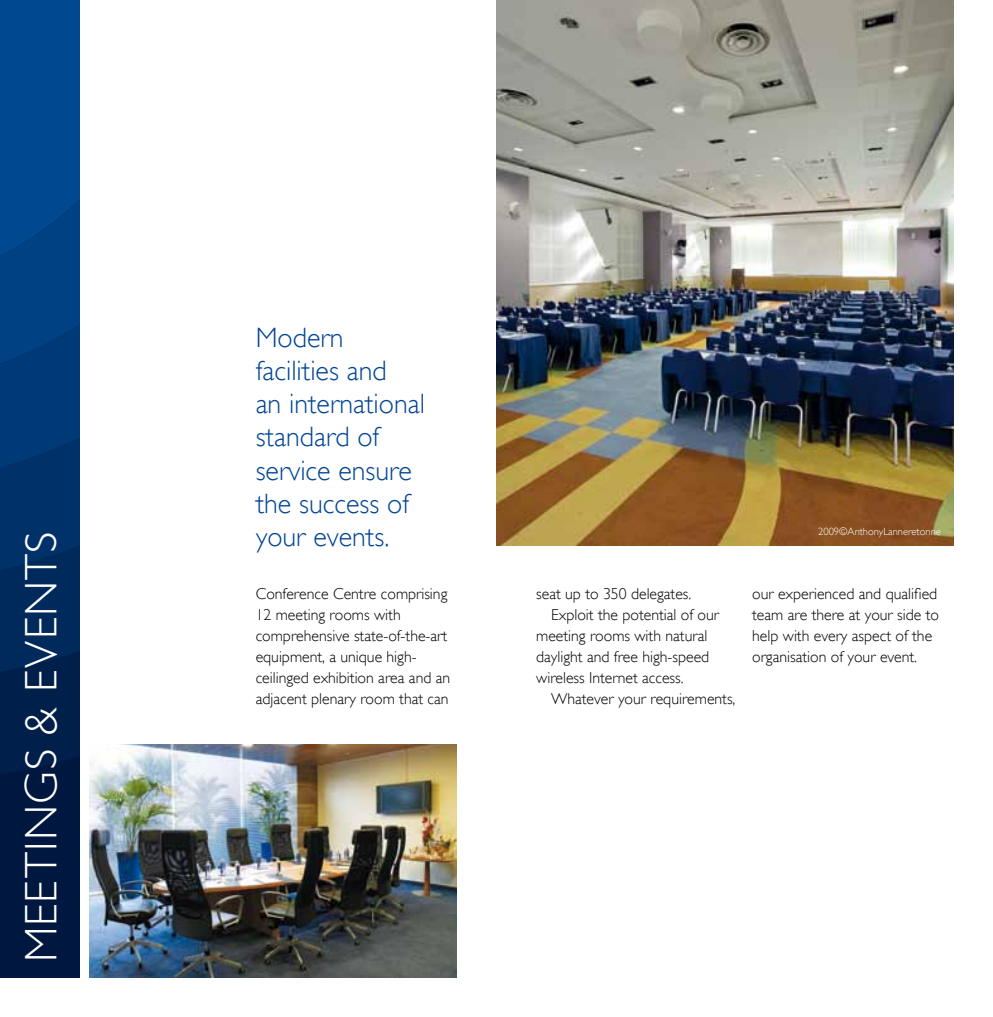
<style>
.page{position:relative;width:993px;height:1017px;background:#fff}
.page>*{position:absolute;margin:0;border:0;box-sizing:border-box;transform-origin:0 0}
.t1{font:300 45.5px "Gill Sans WGL";letter-spacing:.025em;color:#fff}
.t2{font:300 28px/33.2px "Gill Sans WGL";color:#004494}
.t3{font:300 15.75px/21px "Gill Sans WGL";color:#000}
.t4{font:300 10.5px "Gill Sans WGL";color:#fff}
</style>
<div class="page">
<div style="left:0;top:0;width:79px;height:977px;background:#001840"></div>
<svg style="left:0;top:686px;width:79px;height:88px;fill:#00204b"></svg>
<svg style="left:0;top:587px;width:79px;height:99px;fill:#002a5b"></svg>
<svg style="left:0;top:488px;width:79px;height:99px;background:#002f65"></svg>
<svg style="left:0;top:0;width:79px;height:488px;background:#004183"></svg>
<img style="left:89px;top:744px;width:367px;height:233px">
<img style="left:496px;top:0;width:456px;height:546px">
<h1 class="t1" style="left:11px;top:962px;width:432px;rotate:-90deg">Meetings &amp; events</h1>
<h2 class="t2" style="left:255px;top:321px;width:171px">Modern facilities and<br>an international standard of service ensure the success of your events.</h2>
<p class="t3" style="left:255px;top:584px;width:196px">Conference Centre comprising<br>12 meeting rooms with comprehensive state-of-the-art equipment, a unique high&shy;ceilinged exhibition area and an adjacent plenary room that can</p>
<p class="t3" style="left:536px;top:584px;width:201px">seat up to 350 delegates.<br>Exploit the potential of our meeting rooms with natural daylight and free high-speed wireless I nternet access.<br>Whatever your requirements,</p>
<p class="t3" style="left:752px;top:583px;width:188px">our experienced and qualified team are there at your side to help with every aspect of the organisation of your event.</p>
<p class="t4" style="left:818px;top:525px;width:124px">2009©AnthonyLanneretonne</p>
</div>
